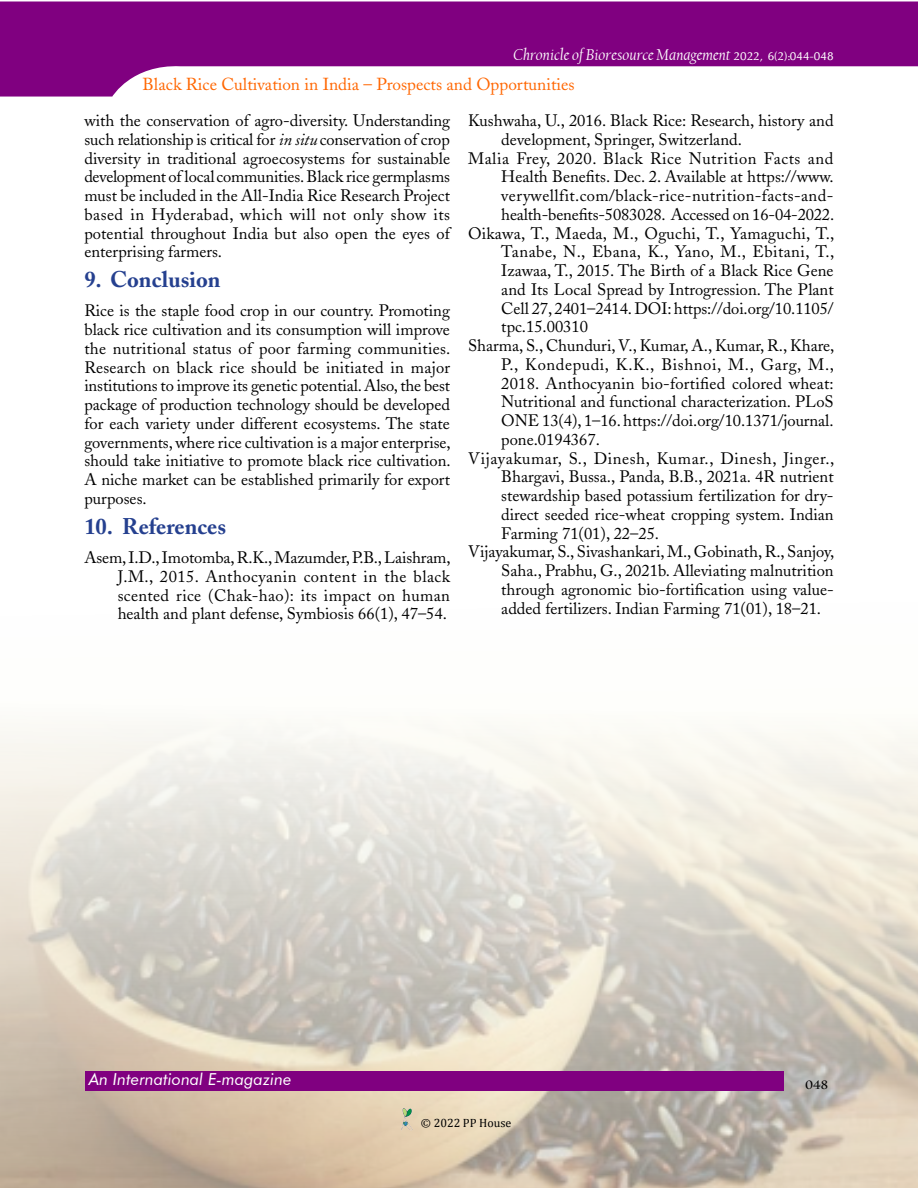
<style>
.page{position:relative;width:918px;height:1188px;background:#fff}
.page>*{position:absolute;margin:0;border:0;box-sizing:border-box;transform-origin:0 0}
.Normal__Web{font:700 22.5px "Adobe Caslon";color:#25408f}
.t1{font:17.25px "Adobe Caslon";color:#f60}
.Normal__Web-2{font:16.5px/18.8px "Adobe Caslon";color:#000;text-align:justify}
.t2{font:italic 16.5px "Californian FB";color:#fff}
.t3{font:italic 16.5px "Futura BT";color:#fff}
.t4{font:12px "Cambria";color:#000}
.t5{font:700 12px "Charlemagne Std";color:#000}
.s1{font-family:"MLB TT Revathi Normal";font-style:normal;font-size:13.5px}
.s2{font-style:italic}
</style>
<div class="page">
<div style="left:85px;top:1071px;width:699px;height:20px;background:#800080"></div>
<img style="left:402px;top:1109px;width:11px;height:22px">
<svg style="left:0;top:2px;width:918px;height:95px;fill:#800080"></svg>
<p class="t2" style="left:514px;top:45px;width:321px">Chronicle of Bioresource Management <span class="s1">2022, 6(2):044-048</span></p>
<p class="t1" style="left:143px;top:74px;width:434px">Black Rice Cultivation in India – Prospects and Opportunities</p>
<p class="Normal__Web-2" style="left:84px;top:111px;width:367px">with the conservation of agro-diversity. Understanding such relationship is critical for <span class="s2">in situ</span> conservation of crop diversity in traditional agroecosystems for sustainable development of local communities. Black rice germplasms must be included in the All-India Rice Research Project based in Hyderabad, which will not only show its potential throughout India but also open the eyes of enterprising farmers.</p>
<p class="Normal__Web" style="left:84px;top:266px;width:138px">9. Conclusion</p>
<p class="Normal__Web-2" style="left:84px;top:302px;width:368px">Rice is the staple food crop in our country. Promoting black rice cultivation and its consumption will improve the nutritional status of poor farming communities.<br>Research on black rice should be initiated in major institutions to improve its genetic potential. Also, the best package of production technology should be developed for each variety under different ecosystems. The state governments, where rice cultivation is a major enterprise, should take initiative to promote black rice cultivation.<br>A niche market can be established primarily for export purposes.</p>
<p class="Normal__Web" style="left:84px;top:512px;width:143px">10. References</p>
<p class="Normal__Web-2" style="left:118px;top:548px;width:334px;text-indent:-33px">Asem, I.D., Imotomba, R.K., Mazumder, P.B., Laishram, J.M., 2015. Anthocyanin content in the black scented rice (Chak-hao): its impact on human health and plant defense, Symbiosis 66(1), 47–54.</p>
<p class="Normal__Web-2" style="left:501px;top:111px;width:334px;text-indent:-33px">Kushwaha, U., 2016. Black Rice: Research, history and development, Springer, Switzerland.</p>
<p class="Normal__Web-2" style="left:501px;top:149px;width:334px;text-indent:-33px">Malia Frey, 2020. Black Rice Nutrition Facts and Health Benefits. Dec. 2. Available at https://www. verywellfit.com/black-rice-nutrition-facts-and&shy;health-benefits-5083028. Accessed on 16-04-2022.</p>
<p class="Normal__Web-2" style="left:501px;top:224px;width:335px;text-indent:-33px">Oikawa, T., Maeda, M., Oguchi, T., Yamaguchi, T., Tanabe, N., Ebana, K., Yano, M., Ebitani, T., Izawaa, T., 2015. The Birth of a Black Rice Gene and Its Local Spread by Introgression. The Plant Cell 27, 2401–2414. DOI: https://doi.org/10.1105/ tpc.15.00310</p>
<p class="Normal__Web-2" style="left:501px;top:336px;width:334px;text-indent:-33px">Sharma, S., Chunduri, V., Kumar, A., Kumar, R., Khare, P., Kondepudi, K.K., Bishnoi, M., Garg, M., 2018. Anthocyanin bio-fortified colored wheat:<br>Nutritional and functional characterization. PLoS ONE 13(4), 1–16. https://doi.org/10.1371/journal. pone.0194367.</p>
<p class="Normal__Web-2" style="left:501px;top:449px;width:335px;text-indent:-33px">Vijayakumar, S., Dinesh, Kumar., Dinesh, Jinger., Bhargavi, Bussa., Panda, B.B., 2021a. 4R nutrient stewardship based potassium fertilization for dry&shy;direct seeded rice-wheat cropping system. Indian Farming 71(01), 22–25.</p>
<p class="Normal__Web-2" style="left:501px;top:543px;width:334px;text-indent:-33px">Vijayakumar, S., Sivashankari, M., Gobinath, R., Sanjoy, Saha., Prabhu, G., 2021b. Alleviating malnutrition through agronomic bio-fortification using value&shy;added fertilizers. Indian Farming 71(01), 18–21.</p>
<p class="t3" style="left:89px;top:1069px;width:204px">An International E-magazine</p>
<p class="t4" style="left:421px;top:1116px;width:92px">© 2022 PP House</p>
<p class="t5" style="left:805px;top:1078px;width:25px">048</p>
</div>
